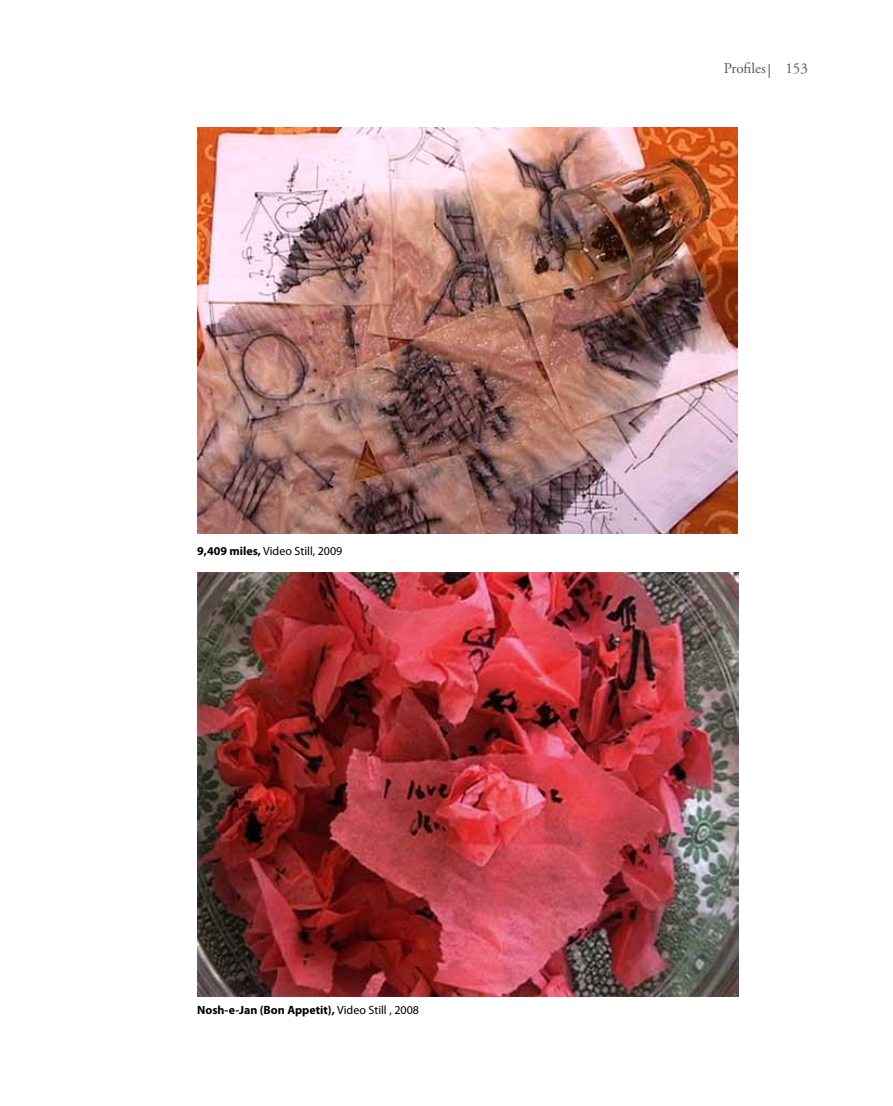
<style>
.page{position:relative;width:893px;height:1106px;background:#fff}
.page>*{position:absolute;margin:0;border:0;box-sizing:border-box;transform-origin:0 0}
.t1{font:15px "Adobe Garamond Pro";color:#58595b}
.t2{font:700 12px "Myriad Pro";color:#000}
.t3{font:12px "Myriad Pro";color:#000}
.s1{font-weight:700}
.s2{font-weight:400}
</style>
<div class="page">
<svg style="left:769px;top:64px;width:1px;height:14px"></svg>
<img style="left:198px;top:128px;width:540px;height:405px">
<img style="left:197px;top:572px;width:541px;height:424px">
<p class="t3" style="left:197px;top:543px;width:147px"><span class="s1">9,409 miles,</span> Video Still, 2009</p>
<p class="t2" style="left:197px;top:1002px;width:223px">Nosh-e-Jan (Bon Appetit), <span class="s2">Video Still , 2008</span></p>
<p class="t1" style="left:724px;top:60px;width:44px">Profiles</p>
<p class="t1" style="left:785px;top:60px;width:24px">153</p>
</div>
